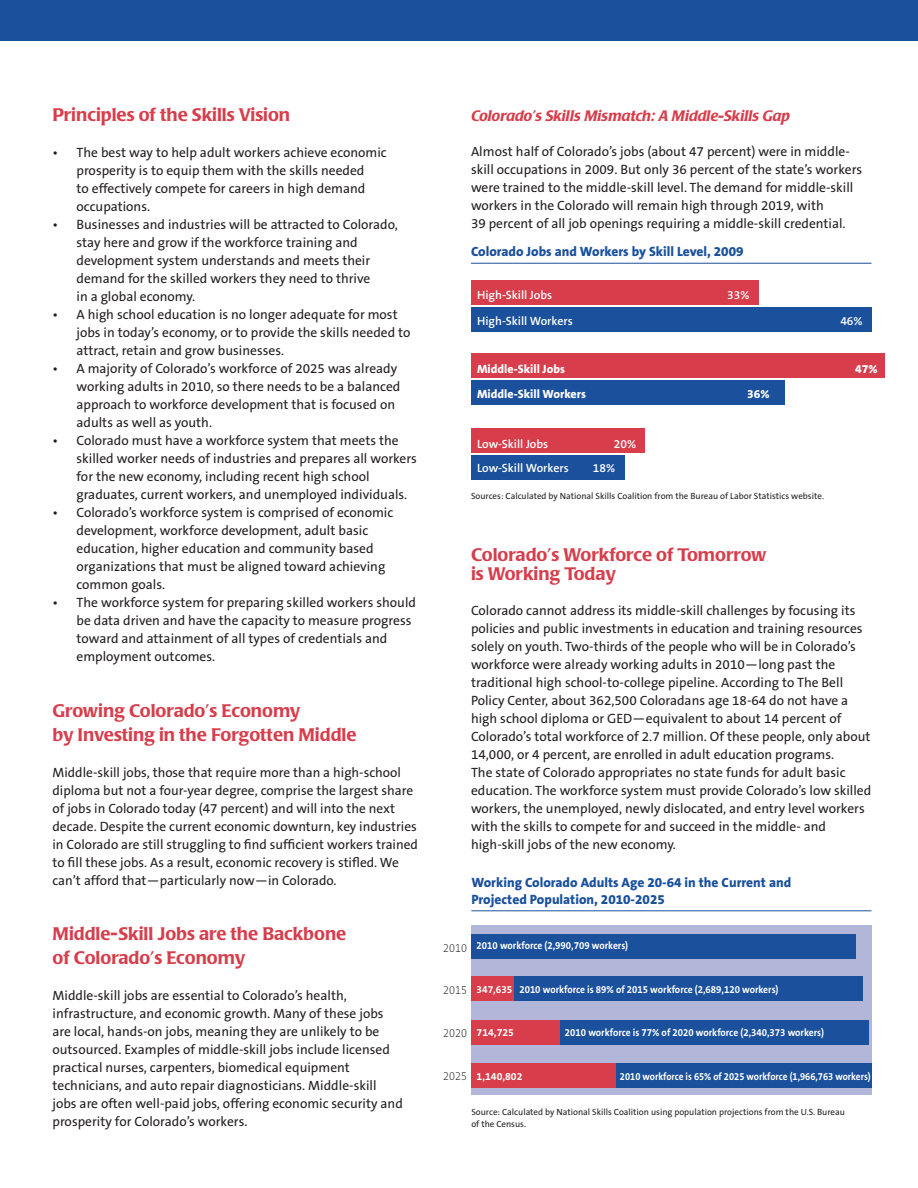
<style>
.page{position:relative;width:918px;height:1188px;background:#fff}
.page>*{position:absolute;margin:0;border:0;box-sizing:border-box;transform-origin:0 0}
.t1{font:500 18px/24px "Poppl Laudatio";color:#d73d4b}
.t2{font:italic 500 15px "Poppl Laudatio";color:#d73d4b}
.t3{font:13.5px/18px "The Sans B5 Plain";color:#231f20}
.t4{font:800 13.5px/16.2px "The Sans B8";color:#1a509c}
.t5{font:600 12px "The Sans B6";color:#fff}
.t6{font:800 12px "The Sans B8";color:#fff}
.t7{font:200 12px "The Sans B2";color:#231f20;scale:.9 1}
.t8{font:700 10.5px "The Sans B7";color:#fff;scale:.92 1}
.t9{font:700 10.5px "The Sans B7";color:#fff;scale:.96 1}
.t10{font:700 10.5px "The Sans B7";color:#fff;scale:.89 1}
.t11{font:700 10.5px "The Sans B7";color:#fff}
.t12{font:9px/12px "The Sans B5 Plain";color:#231f20}
</style>
<div class="page">
<div style="left:0;top:0;width:918px;height:40px;background:#1a509c"></div>
<div style="left:471px;top:926px;width:401px;height:169px;background:#b2b6d8"></div>
<div style="left:471px;top:934px;width:385px;height:25px;background:#1a509c"></div>
<div style="left:471px;top:977px;width:392px;height:24px;background:#1a509c"></div>
<div style="left:471px;top:1020px;width:397px;height:24px;background:#1a509c"></div>
<div style="left:471px;top:1064px;width:401px;height:24px;background:#1a509c"></div>
<div style="left:471px;top:977px;width:43px;height:24px;background:#d73d4b"></div>
<div style="left:471px;top:1020px;width:89px;height:24px;background:#d73d4b"></div>
<div style="left:471px;top:1064px;width:145px;height:24px;background:#d73d4b"></div>
<hr style="left:471px;top:910px;width:401px;height:1px;background:#1a509c">
<div style="left:471px;top:280px;width:287px;height:25px;background:#d73d4b"></div>
<div style="left:471px;top:353px;width:414px;height:25px;background:#d73d4b"></div>
<div style="left:471px;top:307px;width:401px;height:25px;background:#1a509c"></div>
<div style="left:471px;top:380px;width:313px;height:25px;background:#1a509c"></div>
<div style="left:471px;top:428px;width:173px;height:24px;background:#d73d4b"></div>
<div style="left:471px;top:455px;width:154px;height:24px;background:#1a509c"></div>
<hr style="left:471px;top:263px;width:401px;height:1px;background:#1a509c">
<h1 class="t1" style="left:52px;top:103px;width:239px">Principles of the Skills Vision</h1>
<p class="t3" style="left:77px;top:144px;width:312px;text-indent:-24px">• The best way to help adult workers achieve economic prosperity is to equip them with the skills needed<br>to effectively compete for careers in high demand occupations.</p>
<p class="t3" style="left:77px;top:216px;width:323px;text-indent:-24px">• Businesses and industries will be attracted to Colorado, stay here and grow if the workforce training and development system understands and meets their demand for the skilled workers they need to thrive<br>in a global economy.</p>
<p class="t3" style="left:77px;top:306px;width:336px;text-indent:-24px">• A high school education is no longer adequate for most jobs in today’s economy, or to provide the skills needed to attract, retain and grow businesses.</p>
<p class="t3" style="left:77px;top:360px;width:325px;text-indent:-24px">• A majority of Colorado’s workforce of 2025 was already working adults in 2010, so there needs to be a balanced approach to workforce development that is focused on adults as well as youth.</p>
<p class="t3" style="left:77px;top:432px;width:342px;text-indent:-24px">• Colorado must have a workforce system that meets the skilled worker needs of industries and prepares all workers for the new economy, including recent high school graduates, current workers, and unemployed individuals.</p>
<p class="t3" style="left:77px;top:504px;width:318px;text-indent:-24px">• Colorado’s workforce system is comprised of economic development, workforce development, adult basic education, higher education and community based organizations that must be aligned toward achieving common goals.</p>
<p class="t3" style="left:77px;top:594px;width:341px;text-indent:-24px">• The workforce system for preparing skilled workers should be data driven and have the capacity to measure progress toward and attainment of all types of credentials and employment outcomes.</p>
<h1 class="t1" style="left:52px;top:699px;width:306px">Growing Colorado’s Economy<br>by Investing in the Forgotten Middle</h1>
<p class="t3" style="left:52px;top:764px;width:367px">Middle-skill jobs, those that require more than a high-school diploma but not a four-year degree, comprise the largest share of jobs in Colorado today (47 percent) and will into the next decade. Despite the current economic downturn, key industries in Colorado are still struggling to find sufficient workers trained to fill these jobs. As a result, economic recovery is stifled. We can’t afford that—particularly now—in Colorado.</p>
<h1 class="t1" style="left:52px;top:922px;width:295px">Middle-Skill Jobs are the Backbone of Colorado’s Economy</h1>
<p class="t3" style="left:52px;top:987px;width:352px">Middle-skill jobs are essential to Colorado’s health, infrastructure, and economic growth. Many of these jobs are local, hands-on jobs, meaning they are unlikely to be outsourced. Examples of middle-skill jobs include licensed practical nurses, carpenters, biomedical equipment technicians, and auto repair diagnosticians. Middle-skill jobs are often well-paid jobs, offering economic security and prosperity for Colorado’s workers.</p>
<p class="t2" style="left:471px;top:108px;width:320px">Colorado’s Skills Mismatch: A Middle-Skills Gap</p>
<p class="t3" style="left:471px;top:143px;width:393px">Almost half of Colorado’s jobs (about 47 percent) were in middle&shy;skill occupations in 2009. But only 36 percent of the state’s workers were trained to the middle-skill level. The demand for middle-skill workers in the Colorado will remain high through 2019, with<br>39 percent of all job openings requiring a middle-skill credential.</p>
<p class="t4" style="left:471px;top:244px;width:274px">Colorado Jobs and Workers by Skill Level, 2009</p>
<p class="t5" style="left:477px;top:289px;width:77px">High-Skill Jobs</p>
<p class="t5" style="left:727px;top:289px;width:24px">33%</p>
<p class="t5" style="left:477px;top:314px;width:97px">High-Skill Workers</p>
<p class="t5" style="left:840px;top:314px;width:24px">46%</p>
<p class="t6" style="left:477px;top:362px;width:89px">Middle-Skill Jobs</p>
<p class="t6" style="left:855px;top:362px;width:24px">47%</p>
<p class="t6" style="left:477px;top:388px;width:110px">Middle-Skill Workers</p>
<p class="t6" style="left:747px;top:388px;width:24px">36%</p>
<p class="t5" style="left:477px;top:437px;width:73px">Low-Skill Jobs</p>
<p class="t5" style="left:614px;top:437px;width:24px">20%</p>
<p class="t5" style="left:477px;top:461px;width:93px">Low-Skill Workers</p>
<p class="t5" style="left:593px;top:461px;width:24px">18%</p>
<p class="t12" style="left:471px;top:491px;width:355px">Sources: Calculated by National Skills Coalition from the Bureau of Labor Statistics website.</p>
<h1 class="t1" style="left:471px;top:545px;width:297px;line-height:19.5px">Colorado’s Workforce of Tomorrow is Working Today</h1>
<p class="t3" style="left:471px;top:602px;width:402px">Colorado cannot address its middle-skill challenges by focusing its policies and public investments in education and training resources solely on youth. Two-thirds of the people who will be in Colorado’s workforce were already working adults in 2010—long past the traditional high school-to-college pipeline. According to The Bell Policy Center, about 362,500 Coloradans age 18-64 do not have a high school diploma or GED—equivalent to about 14 percent of Colorado’s total workforce of 2.7 million. Of these people, only about 14,000, or 4 percent, are enrolled in adult education programs.<br>The state of Colorado appropriates no state funds for adult basic education. The workforce system must provide Colorado’s low skilled workers, the unemployed, newly dislocated, and entry level workers with the skills to compete for and succeed in the middle- and high-skill jobs of the new economy.</p>
<p class="t4" style="left:471px;top:875px;width:322px">Working Colorado Adults Age 20-64 in the Current and<br>Projected Population, 2010-2025</p>
<p class="t7" style="left:443px;top:941px;width:28px">2010</p>
<p class="t7" style="left:443px;top:984px;width:28px">2015</p>
<p class="t7" style="left:443px;top:1027px;width:28px">2020</p>
<p class="t7" style="left:443px;top:1069px;width:28px">2025</p>
<p class="t8" style="left:477px;top:940px;width:166px">2010 workforce (2,990,709 workers)</p>
<p class="t9" style="left:477px;top:983px;width:316px">347,635 2010 workforce is 89% of 2015 workforce (2,689,120 workers)</p>
<p class="t11" style="left:477px;top:1027px;width:39px">714,725</p>
<p class="t8" style="left:565px;top:1027px;width:283px">2010 workforce is 77% of 2020 workforce (2,340,373 workers)</p>
<p class="t11" style="left:477px;top:1070px;width:47px">1,140,802</p>
<p class="t10" style="left:620px;top:1070px;width:283px">2010 workforce is 65% of 2025 workforce (1,966,763 workers)</p>
<p class="t12" style="left:471px;top:1106px;width:375px">Source: Calculated by National Skills Coalition using population projections from the U.S. Bureau of the Census.</p>
</div>
